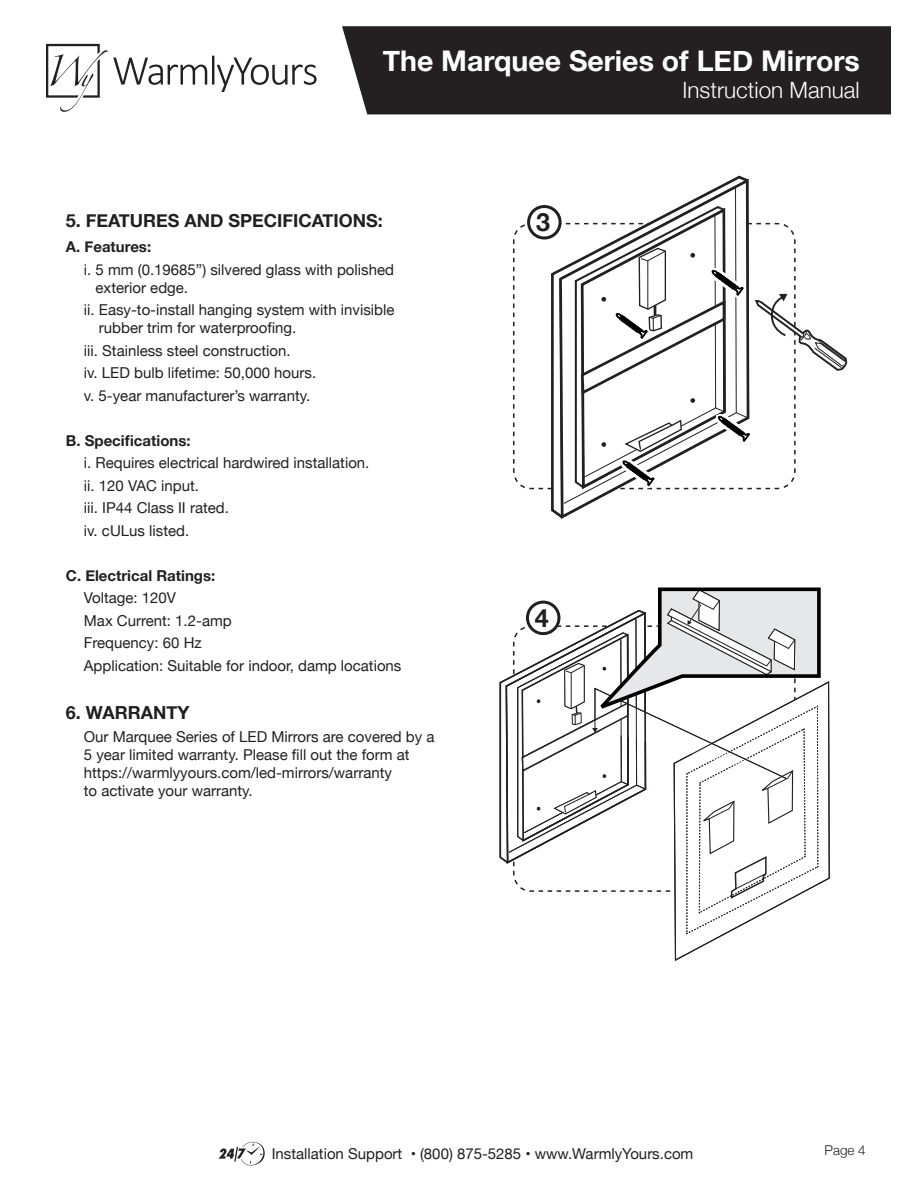
<style>
.page{position:relative;width:918px;height:1188px;background:#fff}
.page>*{position:absolute;margin:0;border:0;box-sizing:border-box;transform-origin:0 0}
.t1{font:700 28.5px "Helvetica Neue";color:#fff}
.t2{font:700 25.2px "Helvetica Neue";color:#231f20}
.t3{font:300 22.5px "Helvetica Neue";color:#fff}
.t4{font:700 18px "Helvetica Neue";color:#231f20}
.t5{font:15px/18px "Helvetica Neue";color:#231f20}
.t6{font:700 15px "Helvetica Neue";color:#231f20}
.t7{font:300 13.5px "Helvetica Neue";color:#231f20}
</style>
<div class="page">
<svg style="left:513px;top:224px;width:23px;height:266px"></svg>
<svg style="left:557px;top:176px;width:192px;height:343px"></svg>
<svg style="left:536px;top:187px;width:312px;height:317px"></svg>
<div style="left:529px;top:207px;width:31px;height:31px;background:#fff;border-radius:50%"></div>
<div style="left:527px;top:205px;width:35px;height:35px;border:3px solid #231f20;border-radius:50%"></div>
<div style="left:342px;top:26px;width:549px;height:88px;background:#241f21"></div>
<svg style="left:218px;top:1142px;width:47px;height:24px"></svg>
<svg style="left:46px;top:44px;width:271px;height:68px"></svg>
<svg style="left:499px;top:587px;width:330px;height:373px"></svg>
<p class="t1" style="left:383px;top:39px;width:479px">The Marquee Series of LED Mirrors</p>
<p class="t3" style="left:683px;top:72px;width:179px">Instruction Manual</p>
<p class="t4" style="left:66px;top:206px;width:319px">5. FEATURES AND SPECIFICATIONS:</p>
<p class="t6" style="left:66px;top:235px;width:87px">A. Features:</p>
<p class="t5" style="left:96px;top:261px;width:300px;text-indent:-12px">i. 5 mm (0.19685”) silvered glass with polished exterior edge.</p>
<p class="t5" style="left:99px;top:302px;width:297px;text-indent:-15px">ii. Easy-to-install hanging system with invisible rubber trim for waterproofing.</p>
<p class="t5" style="left:84px;top:342px;width:208px">iii. Stainless steel construction.</p>
<p class="t5" style="left:84px;top:365px;width:234px">iv. LED bulb lifetime: 50,000 hours.</p>
<p class="t5" style="left:84px;top:387px;width:228px">v. 5-year manufacturer’s warranty.</p>
<p class="t6" style="left:66px;top:429px;width:126px">B. Specifications:</p>
<p class="t5" style="left:84px;top:455px;width:287px">i. Requires electrical hardwired installation.</p>
<p class="t5" style="left:84px;top:477px;width:117px">ii. 120 VAC input.</p>
<p class="t5" style="left:84px;top:500px;width:147px">iii. IP44 Class II rated.</p>
<p class="t5" style="left:84px;top:522px;width:107px">iv. cULus listed.</p>
<p class="t6" style="left:66px;top:564px;width:151px">C. Electrical Ratings:</p>
<p class="t5" style="left:84px;top:590px;width:94px">Voltage: 120V</p>
<p class="t5" style="left:84px;top:612px;width:149px">Max Current: 1.2-amp</p>
<p class="t5" style="left:84px;top:635px;width:119px">Frequency: 60 Hz</p>
<p class="t5" style="left:84px;top:657px;width:319px">Application: Suitable for indoor, damp locations</p>
<p class="t4" style="left:66px;top:699px;width:125px">6. WARRANTY</p>
<p class="t5" style="left:84px;top:728px;width:352px">Our Marquee Series of LED Mirrors are covered by a 5 year limited warranty. Please fill out the form at https://warmlyyours.com/led-mirrors/warranty<br>to activate your warranty.</p>
<p class="t2" style="left:536px;top:203px;width:16px">3</p>
<p class="t2" style="left:535px;top:598px;width:16px">4</p>
<p class="t5" style="left:272px;top:1146px;width:423px">Installation Support • (800) 875-5285 • www.WarmlyYours.com</p>
<p class="t7" style="left:825px;top:1140px;width:43px">Page 4</p>
</div>
